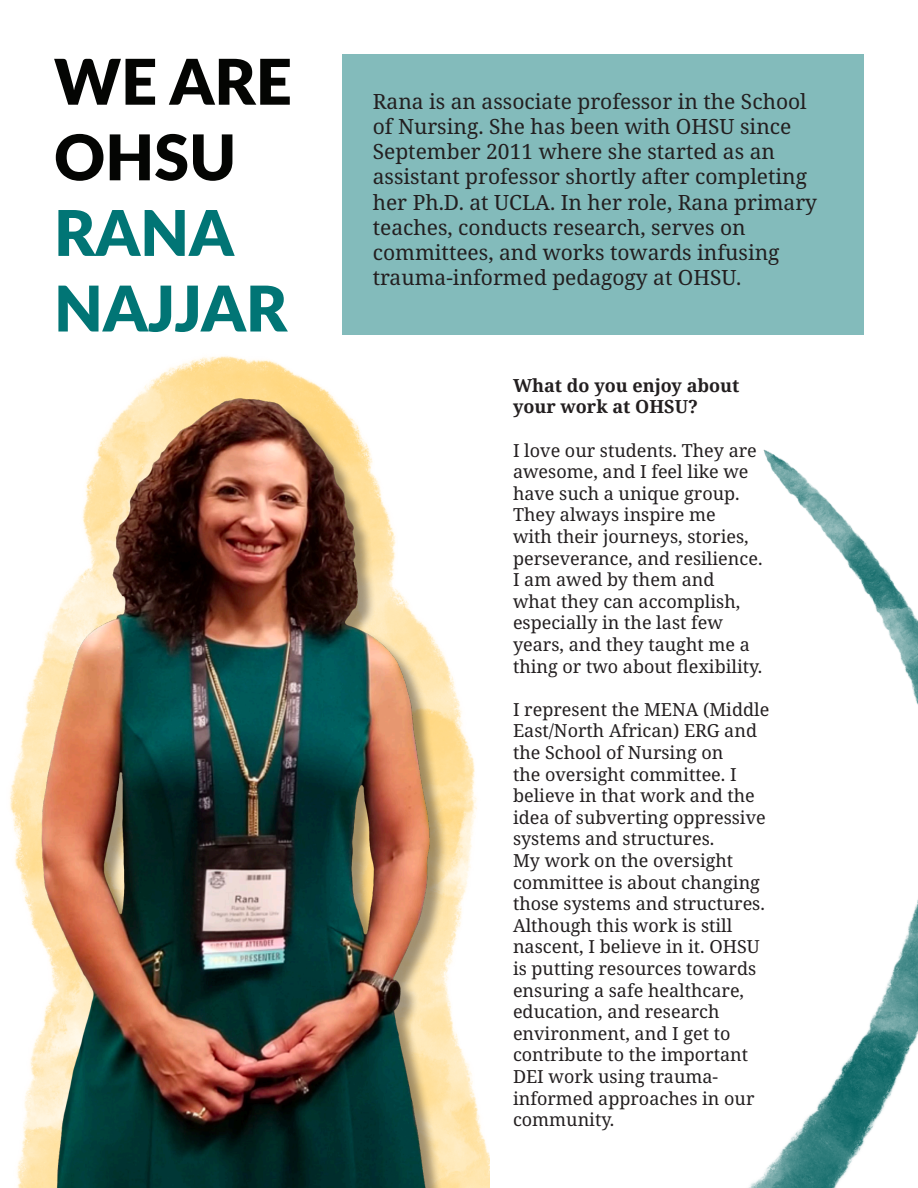
<style>
.page{position:relative;width:918px;height:1188px;background:#fff}
.page>*{position:absolute;margin:0;border:0;box-sizing:border-box;transform-origin:0 0}
.t1{font:900 63px "Lato";color:#017575}
.t2{font:900 63px "Lato";color:#040503}
.t3{font:21px/25.2px "Noto Serif";color:#231f20}
.t4{font:18px/21.6px "Noto Serif";color:#231f20}
.t5{font:700 18px/21.6px "Noto Serif";color:#231f20}
</style>
<div class="page">
<img style="left:748px;top:449px;width:170px;height:739px">
<div style="left:342px;top:54px;width:522px;height:281px;background:#83bbbb"></div>
<img style="left:10px;top:356px;width:480px;height:832px">
<img style="left:21px;top:380px;width:458px;height:808px">
<p class="t2" style="left:54px;top:34px;width:239px">WE ARE</p>
<p class="t2" style="left:54px;top:110px;width:184px">OHSU</p>
<p class="t1" style="left:54px;top:186px;width:181px">RANA</p>
<p class="t1" style="left:54px;top:261px;width:235px">NAJJAR</p>
<p class="t3" style="left:373px;top:89px;width:446px">Rana is an associate professor in the School of Nursing. She has been with OHSU since September 2011 where she started as an assistant professor shortly after completing her Ph.D. at UCLA. In her role, Rana primary teaches, conducts research, serves on committees, and works towards infusing trauma-informed pedagogy at OHSU.</p>
<p class="t5" style="left:513px;top:374px;width:228px">What do you enjoy about your work at OHSU?</p>
<p class="t4" style="left:513px;top:440px;width:251px">I love our students. They are awesome, and I feel like we have such a unique group.<br>They always inspire me<br>with their journeys, stories, perseverance, and resilience.<br>I am awed by them and<br>what they can accomplish, especially in the last few years, and they taught me a thing or two about flexibility.</p>
<p class="t4" style="left:513px;top:699px;width:258px">I represent the MENA (Middle<br>East/North African) ERG and the School of Nursing on<br>the oversight committee. I believe in that work and the idea of subverting oppressive systems and structures.<br>My work on the oversight committee is about changing those systems and structures.<br>Although this work is still nascent, I believe in it. OHSU is putting resources towards ensuring a safe healthcare, education, and research environment, and I get to contribute to the important<br>DEI work using trauma&shy;informed approaches in our community.</p>
</div>
